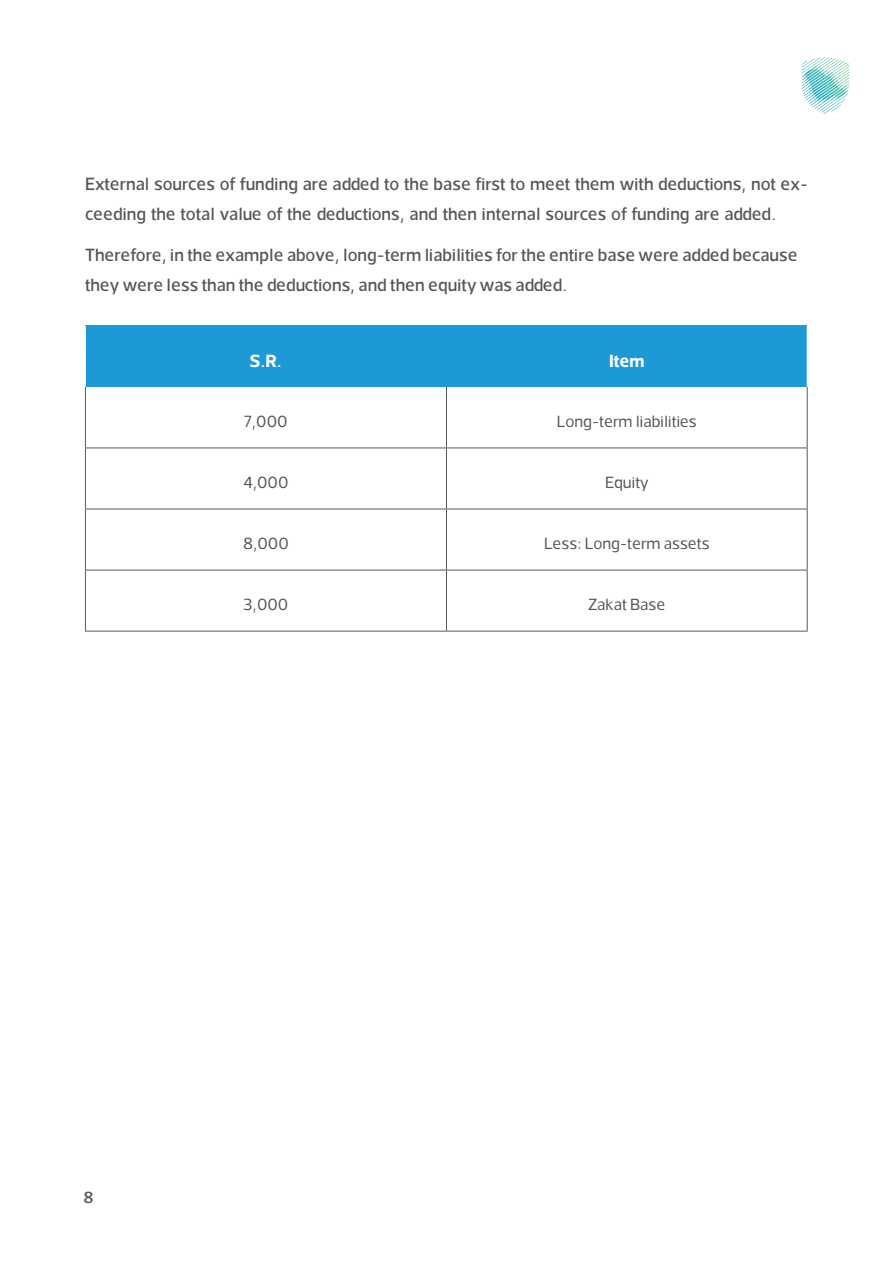
<style>
.page{position:relative;width:893px;height:1263px;background:#fff}
.page>*{position:absolute;margin:0;border:0;box-sizing:border-box;transform-origin:0 0}
.Paragraph_Style_1{font:500 18px "Somar";color:#575755}
.Paragraph_Style_1-2{font:700 18px "Somar";color:#fff}
.Paragraph_Style_1-3{font:16.5px "Somar";color:#575755}
.t1{font:500 16.5px "Somar";color:#575757}
</style>
<div class="page">
<svg style="left:802px;top:57px;width:48px;height:57px"></svg>
<div style="left:85px;top:326px;width:361px;height:61px;background:#1d99d6"></div>
<div style="left:446px;top:326px;width:361px;height:61px;background:#1d99d6"></div>
<hr style="left:85px;top:387px;width:1px;height:61px;background:#585856">
<hr style="left:446px;top:387px;width:1px;height:61px;background:#585856">
<hr style="left:807px;top:387px;width:1px;height:61px;background:#585856">
<hr style="left:85px;top:448px;width:361px;height:1px;background:#585856">
<hr style="left:85px;top:448px;width:1px;height:61px;background:#585856">
<hr style="left:446px;top:448px;width:361px;height:1px;background:#585856">
<hr style="left:446px;top:448px;width:1px;height:61px;background:#585856">
<hr style="left:807px;top:448px;width:1px;height:61px;background:#585856">
<hr style="left:85px;top:509px;width:361px;height:1px;background:#585856">
<hr style="left:85px;top:509px;width:1px;height:61px;background:#585856">
<hr style="left:446px;top:509px;width:361px;height:1px;background:#585856">
<hr style="left:446px;top:509px;width:1px;height:61px;background:#585856">
<hr style="left:807px;top:509px;width:1px;height:61px;background:#585856">
<hr style="left:85px;top:570px;width:361px;height:1px;background:#585856">
<hr style="left:85px;top:570px;width:1px;height:61px;background:#585856">
<hr style="left:446px;top:570px;width:361px;height:1px;background:#585856">
<hr style="left:446px;top:570px;width:1px;height:61px;background:#585856">
<hr style="left:807px;top:570px;width:1px;height:61px;background:#585856">
<hr style="left:85px;top:631px;width:361px;height:1px;background:#585856">
<hr style="left:446px;top:631px;width:361px;height:1px;background:#585856">
<hr style="left:85px;top:326px;width:1px;height:61px;background:#fff">
<p class="Paragraph_Style_1" style="left:85px;top:170px;width:724px">External sources of funding are added to the base first to meet them with deductions, not ex-</p>
<p class="Paragraph_Style_1" style="left:85px;top:200px;width:693px">ceeding the total value of the deductions, and then internal sources of funding are added.</p>
<p class="Paragraph_Style_1" style="left:85px;top:240px;width:714px">Therefore in, the example above, long-term liabilities for the entire base were added because</p>
<p class="Paragraph_Style_1" style="left:85px;top:270px;width:484px">they were less than the deductions, and then equity was added.</p>
<p class="Paragraph_Style_1-2" style="left:250px;top:344px;width:34px">R.S .</p>
<p class="Paragraph_Style_1-3" style="left:244px;top:408px;width:45px">7,000</p>
<p class="Paragraph_Style_1-3" style="left:243px;top:469px;width:47px">4,000</p>
<p class="Paragraph_Style_1-3" style="left:243px;top:530px;width:47px">8,000</p>
<p class="Paragraph_Style_1-3" style="left:243px;top:591px;width:46px">3,000</p>
<p class="t1" style="left:83px;top:1184px;width:12px">8</p>
<p class="Paragraph_Style_1-2" style="left:609px;top:344px;width:37px">Item</p>
<p class="Paragraph_Style_1-3" style="left:557px;top:408px;width:141px">Long-term liabilities</p>
<p class="Paragraph_Style_1-3" style="left:605px;top:469px;width:45px">Equity</p>
<p class="Paragraph_Style_1-3" style="left:544px;top:530px;width:167px">Less: Long-term assets</p>
<p class="Paragraph_Style_1-3" style="left:588px;top:591px;width:79px">Zakat Base</p>
</div>
